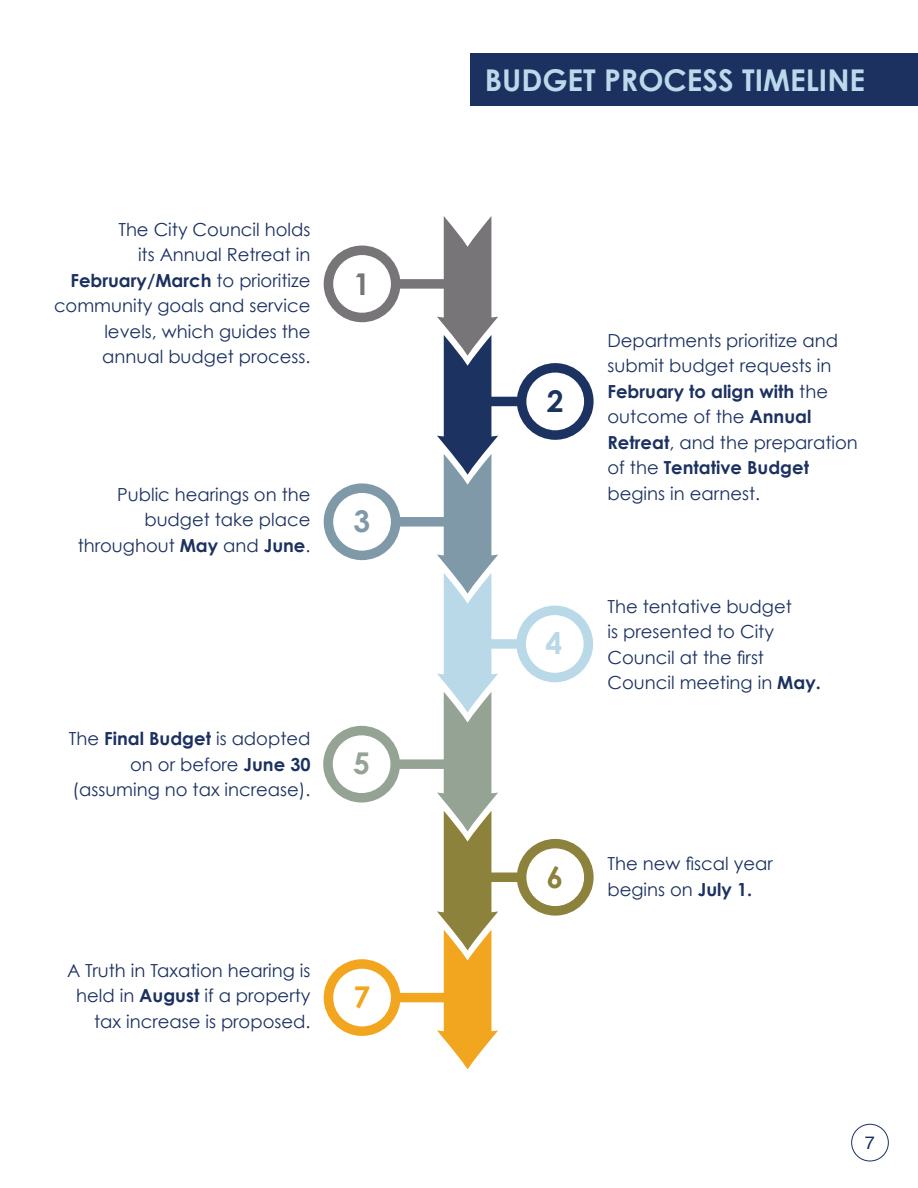
<style>
.page{position:relative;width:918px;height:1188px;background:#fff}
.page>*{position:absolute;margin:0;border:0;box-sizing:border-box;transform-origin:0 0}
.t1{font:700 30px "Century Gothic";color:#bbd9ea}
.t2{font:700 30px "Century Gothic";color:#787578}
.t3{font:700 30px "Century Gothic";color:#1c3361}
.t4{font:700 30px "Century Gothic";color:#8099a8}
.t5{font:700 30px "Century Gothic";color:#bad9e8}
.t6{font:700 30px "Century Gothic";color:#94a394}
.t7{font:700 30px "Century Gothic";color:#8c823b}
.t8{font:700 30px "Century Gothic";color:#f2a61f}
.t9{font:18px/25.5px "Century Gothic";color:#1c3160;text-align:right}
.t10{font:18px "Helvetica";color:#1c3160}
.s1{font-weight:700}
</style>
<div class="page">
<hr style="left:0;top:0;width:1px;height:324px;background:#f6f6f8">
<div style="left:851px;top:1124px;width:38px;height:37px;border:1px solid #1c3160;border-radius:50%"></div>
<div style="left:471px;top:53px;width:447px;height:53px;background:#1c3160"></div>
<svg style="left:323px;top:216px;width:271px;height:853px"></svg>
<p class="t9" style="left:54px;top:216px;width:258px">The City Council holds<br>its Annual Retreat in<br><span class="s1">February/March</span> to prioritize community goals and service levels, which guides the annual budget process.</p>
<h1 class="t2" style="left:354px;top:265px;width:18px">1</h1>
<p class="t9" style="left:78px;top:481px;width:234px">Public hearings on the budget take place throughout <span class="s1">May</span> and <span class="s1">June</span>.</p>
<h1 class="t4" style="left:354px;top:502px;width:18px">3</h1>
<p class="t9" style="left:69px;top:726px;width:243px">The <span class="s1">Final Budget</span> is adopted on or before <span class="s1">June 30 </span>(assuming no tax increase).</p>
<h1 class="t6" style="left:353px;top:745px;width:18px">5</h1>
<p class="t9" style="left:67px;top:957px;width:245px">A Truth in Taxation hearing is held in <span class="s1">August</span> if a property tax increase is proposed.</p>
<h1 class="t8" style="left:354px;top:979px;width:18px">7</h1>
<p class="t1" style="left:485px;top:61px;width:382px">BUDGET PROCESS TIMELINE</p>
<h1 class="t3" style="left:547px;top:382px;width:18px">2</h1>
<h1 class="t5" style="left:545px;top:624px;width:18px">4</h1>
<p class="t9" style="left:608px;top:327px;width:252px;text-align:left">Departments prioritize and submit budget requests in<br><span class="s1">February to align with</span> the outcome of the <span class="s1">Annual<br>Retreat</span>, and the preparation of the <span class="s1">Tentative Budget </span>begins in earnest.</p>
<p class="t9" style="left:608px;top:593px;width:215px;text-align:left">The tentative budget<br>is presented to City<br>Council at the first<br>Council meeting in <span class="s1">May.</span></p>
<h1 class="t7" style="left:546px;top:859px;width:18px">6</h1>
<p class="t9" style="left:608px;top:851px;width:167px;text-align:left">The new fiscal year begins on <span class="s1">July 1.</span></p>
<p class="t10" style="left:865px;top:1129px;width:12px">7</p>
</div>
